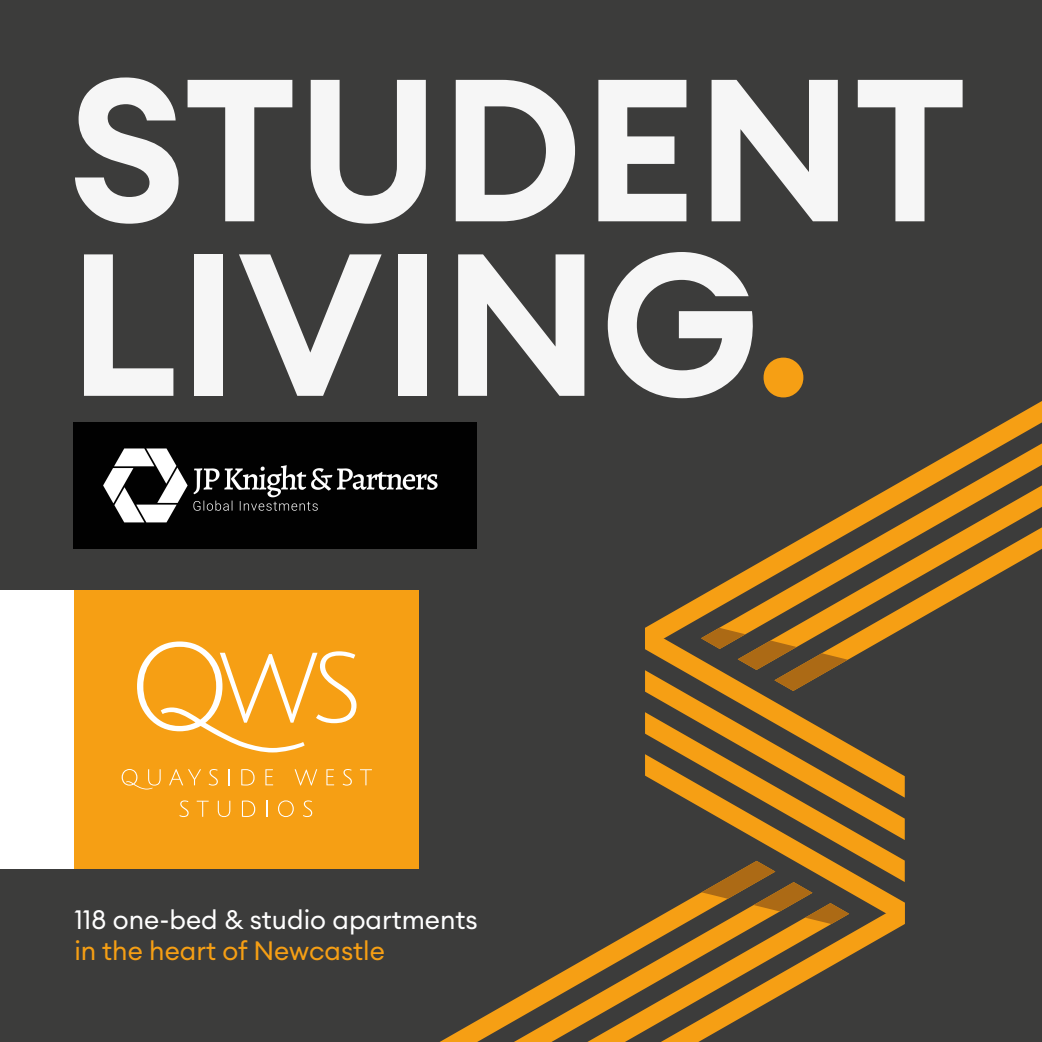
<style>
.page{position:relative;width:1042px;height:1042px;background:#3c3c3b}
.page>*{position:absolute;margin:0;border:0;box-sizing:border-box;transform-origin:0 0}
.t1{font:600 199.15px/174.5px "Euclid Circular A";color:#f6f6f6}
.t2{font:26.25px "Euclid Circular A";color:#fff}
.t3{font:26.25px "Euclid Circular A";color:#f69f14}
.s1{color:#f69f14}
</style>
<div class="page">
<div style="left:0;top:590px;width:74px;height:278px;background:#fff"></div>
<div style="left:74px;top:590px;width:345px;height:278px;background:#f69f14"></div>
<svg style="left:645px;top:649px;width:56px;height:21px"></svg>
<svg style="left:645px;top:670px;width:147px;height:42px"></svg>
<svg style="left:645px;top:712px;width:221px;height:42px"></svg>
<svg style="left:645px;top:754px;width:260px;height:107px"></svg>
<svg style="left:645px;top:401px;width:397px;height:248px"></svg>
<svg style="left:701px;top:443px;width:341px;height:185px"></svg>
<svg style="left:738px;top:485px;width:304px;height:143px"></svg>
<svg style="left:774px;top:527px;width:268px;height:133px"></svg>
<svg style="left:440px;top:999px;width:74px;height:43px"></svg>
<svg style="left:514px;top:958px;width:73px;height:84px"></svg>
<svg style="left:587px;top:861px;width:318px;height:181px"></svg>
<svg style="left:701px;top:628px;width:147px;height:63px"></svg>
<svg style="left:122px;top:769px;width:39px;height:20px"></svg>
<svg style="left:169px;top:769px;width:32px;height:16px"></svg>
<svg style="left:209px;top:769px;width:9px;height:16px"></svg>
<svg style="left:228px;top:769px;width:1px;height:16px"></svg>
<svg style="left:241px;top:769px;width:14px;height:16px"></svg>
<svg style="left:265px;top:769px;width:8px;height:16px"></svg>
<svg style="left:295px;top:769px;width:22px;height:16px"></svg>
<svg style="left:326px;top:769px;width:8px;height:16px"></svg>
<svg style="left:343px;top:769px;width:9px;height:16px"></svg>
<svg style="left:360px;top:769px;width:12px;height:16px"></svg>
<svg style="left:179px;top:800px;width:10px;height:17px"></svg>
<svg style="left:197px;top:801px;width:12px;height:16px"></svg>
<svg style="left:218px;top:801px;width:12px;height:16px"></svg>
<svg style="left:242px;top:800px;width:13px;height:17px"></svg>
<svg style="left:266px;top:801px;width:1px;height:16px"></svg>
<svg style="left:278px;top:800px;width:16px;height:17px"></svg>
<svg style="left:303px;top:800px;width:9px;height:17px"></svg>
<svg style="left:137px;top:641px;width:219px;height:111px"></svg>
<img style="left:73px;top:423px;width:404px;height:125px">
<h1 class="t1" style="left:68px;top:65px;width:900px">STUDENT<br>LIVING<span class="s1">.</span></h1>
<p class="t2" style="left:74px;top:902px;width:405px">118 one-bed &amp; studio apartments</p>
<p class="t3" style="left:74px;top:934px;width:312px">in the heart of Newcastle</p>
</div>
